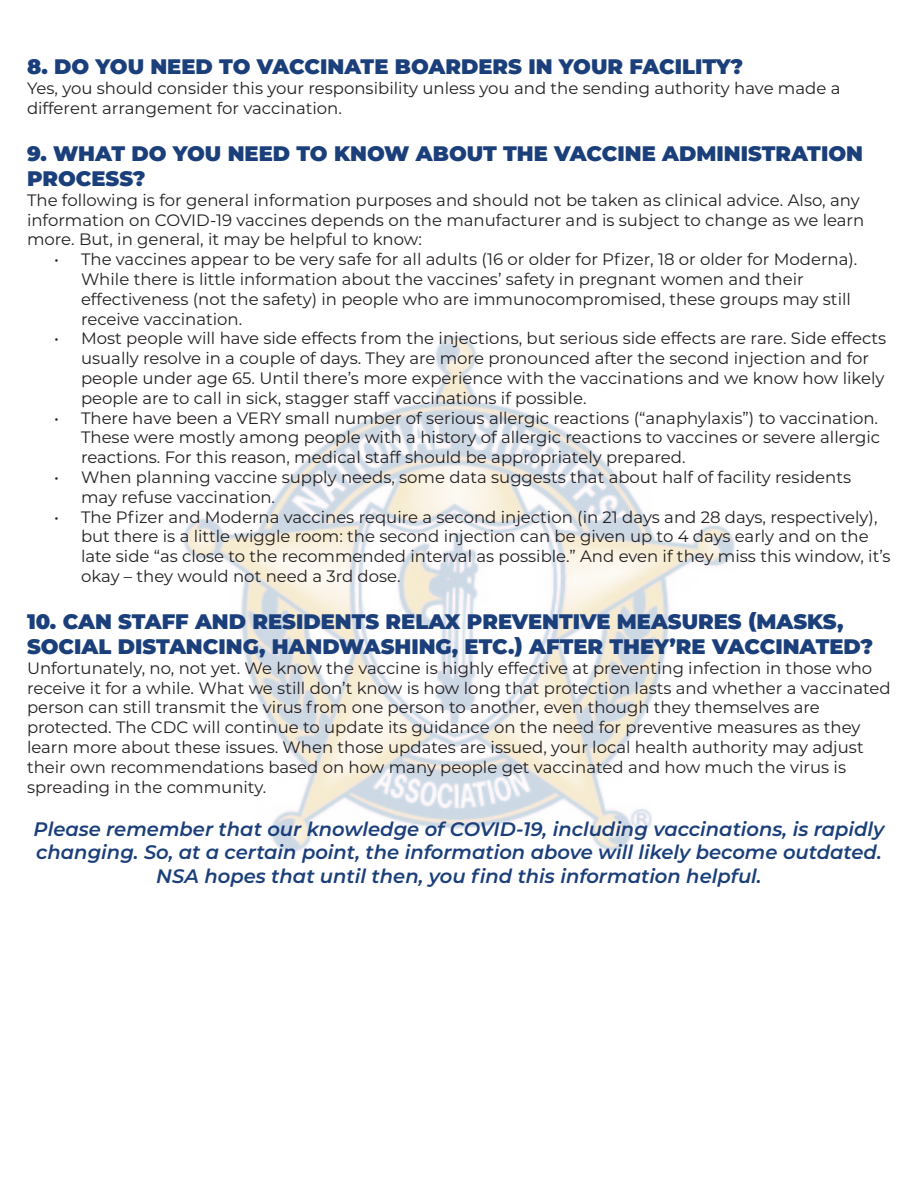
<style>
.page{position:relative;width:918px;height:1188px;background:#fff}
.page>*{position:absolute;margin:0;border:0;box-sizing:border-box;transform-origin:0 0}
.t1{font:900 21px/25.2px "Montserrat";color:#1b3f7a}
.t2{font:italic 600 19.5px/23.4px "Montserrat";color:#1b3f7a;text-align:center}
.t3{font:16.5px/19.8px "Montserrat";color:#231f20}
</style>
<div class="page">
<img style="left:184px;top:336px;width:550px;height:516px">
<p class="t1" style="left:27px;top:53px;width:718px">8. DO YOU NEED TO VACCINATE BOARDERS IN YOUR FACILITY?</p>
<p class="t3" style="left:27px;top:78px;width:815px">Yes, you should consider this your responsibility unless you and the sending authority have made a different arrangement for vaccination.</p>
<p class="t1" style="left:27px;top:139px;width:838px">9. WHAT DO YOU NEED TO KNOW ABOUT THE VACCINE ADMINISTRATION<br>PROCESS?</p>
<p class="t3" style="left:27px;top:189px;width:839px">The following is for general information purposes and should not be taken as clinical advice. Also, any information on COVID-19 vaccines depends on the manufacturer and is subject to change as we learn more. But, in general, it may be helpful to know:</p>
<p class="t3" style="left:81px;top:249px;width:778px;text-indent:-27px">• The vaccines appear to be very safe for all adults (16 or older for Pfizer, 18 or older for Moderna).<br>While there is little information about the vaccines’ safety in pregnant women and their effectiveness (not the safety) in people who are immunocompromised, these groups may still receive vaccination.</p>
<p class="t3" style="left:81px;top:328px;width:807px;text-indent:-27px">• Most people will have side effects from the injections, but serious side effects are rare. Side effects usually resolve in a couple of days. They are more pronounced after the second injection and for people under age 65. Until there’s more experience with the vaccinations and we know how likely people are to call in sick, stagger staff vaccinations if possible.</p>
<p class="t3" style="left:81px;top:407px;width:801px;text-indent:-27px">• There have been a VERY small number of serious allergic reactions (“anaphylaxis”) to vaccination.<br>These were mostly among people with a history of allergic reactions to vaccines or severe allergic reactions. For this reason, medical staff should be appropriately prepared.</p>
<p class="t3" style="left:81px;top:467px;width:772px;text-indent:-27px">• When planning vaccine supply needs, some data suggests that about half of facility residents may refuse vaccination.</p>
<p class="t3" style="left:81px;top:506px;width:811px;text-indent:-27px">• The Pfizer and Moderna vaccines require a second injection (in 21 days and 28 days, respectively), but there is a little wiggle room: the second injection can be given up to 4 days early and on the late side “as close to the recommended interval as possible.” And even if they miss this window, it’s okay – they would not need a 3rd dose.</p>
<p class="t1" style="left:27px;top:607px;width:848px">10. CAN STAFF AND RESIDENTS RELAX PREVENTIVE MEASURES (MASKS,<br>SOCIAL DISTANCING, HANDWASHING, ETC.) AFTER THEY’RE VACCINATED?</p>
<p class="t3" style="left:27px;top:657px;width:865px">Unfortunately, no, not yet. We know the vaccine is highly effective at preventing infection in those who receive it for a while. What we still don’t know is how long that protection lasts and whether a vaccinated person can still transmit the virus from one person to another, even though they themselves are protected. The CDC will continue to update its guidance on the need for preventive measures as they learn more about these issues. When those updates are issued, your local health authority may adjust their own recommendations based on how many people get vaccinated and how much the virus is spreading in the community.</p>
<p class="t2" style="left:34px;top:816px;width:852px">Please remember that our knowledge of COVID-19, including vaccinations, is rapidly changing. So, at a certain point, the information above will likely become outdated.<br>NSA hopes that until then, you find this information helpful.</p>
</div>
